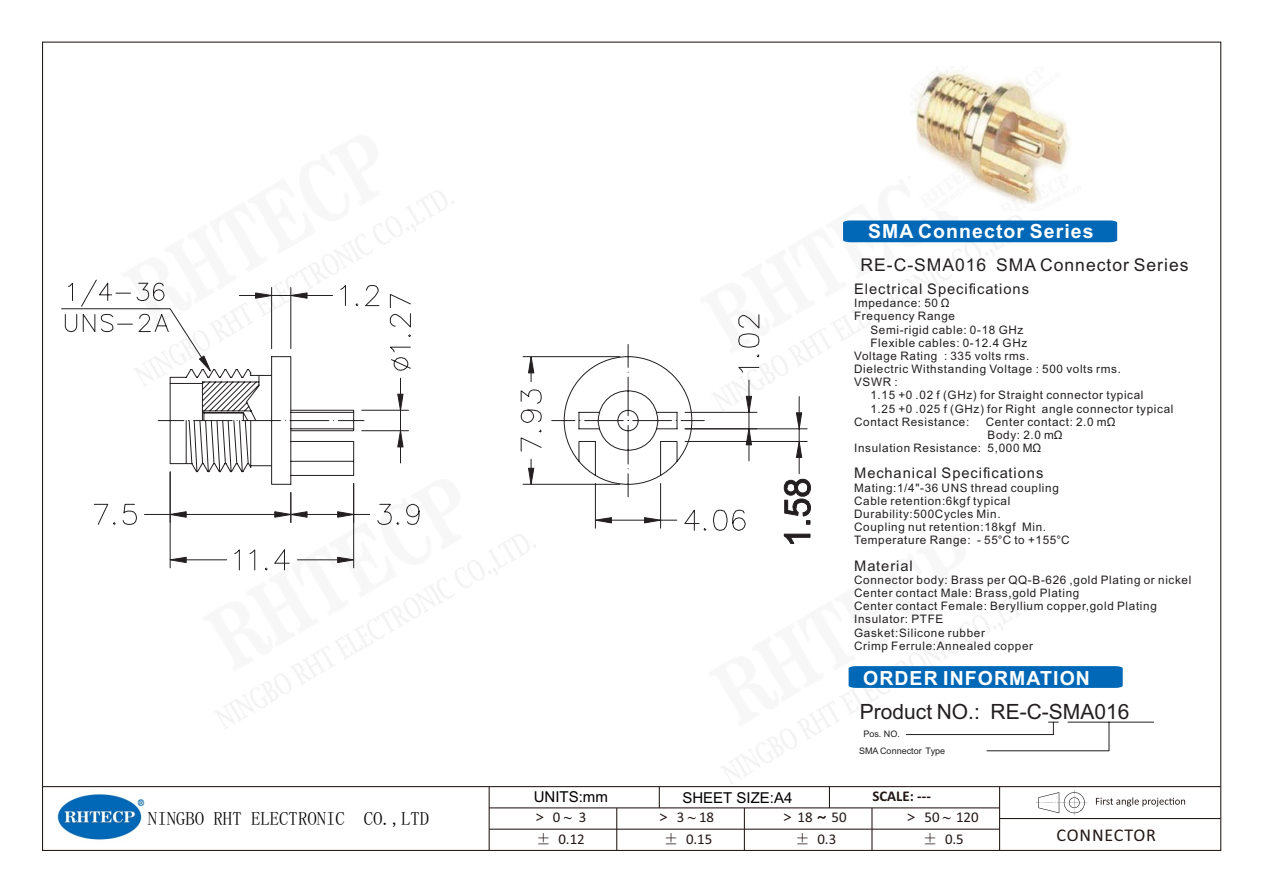
<style>
.page{position:relative;width:1262px;height:893px;background:#fff}
.page>*{position:absolute;margin:0;border:0;box-sizing:border-box;transform-origin:0 0}
.t1{font:21px "Arial";color:#231f20}
.t2{font:700 19.5px "Arial";letter-spacing:.055em;color:#fff}
.t3{font:18.75px "Sim Sun";color:#000}
.t4{font:18px "Calibri";letter-spacing:.045em;color:#231916}
.t5{font:17.55px "Arial";letter-spacing:.055em;color:#231f20}
.t6{font:15px "Arial Unicode MS";color:#000}
.t7{font:14.85px/21.6px "Calibri";color:#231916;text-align:center}
.t8{font:700 14.85px "Calibri";color:#231916}
.t9{font:14.7px "Arial Unicode MS";letter-spacing:.065em;color:#231f20}
.t10{font:11.7px/13.2px "Arial";letter-spacing:.055em;color:#231f20}
.t11{font:9px "Arial";color:#231f20}
.s1{font-family:"Microsoft Ya Hei"}
.s2{font-family:"Times New Roman";font-weight:700}
.s3{font-family:"Sim Sun"}
.s4{font-family:"Microsoft Ya Hei";font-weight:700}
</style>
<div class="page">
<hr style="left:489px;top:807px;width:510px;height:1px;background:#231916">
<hr style="left:43px;top:786px;width:1177px;height:1px;background:#231916">
<hr style="left:489px;top:828px;width:510px;height:1px;background:#231916">
<hr style="left:999px;top:786px;width:1px;height:64px;background:#231916">
<hr style="left:488px;top:786px;width:2px;height:64px;background:#231916">
<hr style="left:616px;top:807px;width:1px;height:43px;background:#231916">
<hr style="left:744px;top:807px;width:1px;height:43px;background:#231916">
<hr style="left:871px;top:807px;width:1px;height:43px;background:#231916">
<svg style="left:659px;top:786px;width:1px;height:21px"></svg>
<svg style="left:829px;top:786px;width:1px;height:21px"></svg>
<svg style="left:1036px;top:790px;width:51px;height:25px"></svg>
<hr style="left:999px;top:818px;width:221px;height:1px;background:#231916">
<svg style="left:1096px;top:797px;width:89px;height:9px"></svg>
<img style="left:57px;top:794px;width:88px;height:46px">
<div style="left:843px;top:220px;width:274px;height:22px;background:#0168b7"></div>
<svg style="left:848px;top:666px;width:274px;height:22px;background:#046ab7"></svg>
<svg style="left:783px;top:533px;width:27px;height:11px"></svg>
<svg style="left:61px;top:279px;width:747px;height:163px"></svg>
<svg style="left:783px;top:412px;width:28px;height:112px"></svg>
<svg style="left:144px;top:287px;width:616px;height:284px"></svg>
<svg style="left:93px;top:343px;width:612px;height:182px"></svg>
<svg style="left:986px;top:721px;width:168px;height:30px"></svg>
<hr style="left:906px;top:734px;width:147px;height:1px;background:#231f20">
<img style="left:915px;top:70px;width:155px;height:140px">
<h3 class="t3" style="left:148px;top:808px;width:283px">NINGBO RHT ELECTRONIC CO.,LTD</h3>
<h2 class="t2" style="left:868px;top:224px;width:227px">SMA Connector Series</h2>
<h3 class="t5" style="left:860px;top:258px;width:329px">RE-C-SMA016 SMA Connector Series</h3>
<p class="t9" style="left:854px;top:283px;width:176px">Electrical Specifications</p>
<p class="t10" style="left:854px;top:297px;width:97px">Impedance: 50 Ω</p>
<p class="t10" style="left:854px;top:311px;width:102px">Frequency Range</p>
<p class="t10" style="left:870px;top:324px;width:154px">Semi-rigid cable: 0-18 GHz</p>
<p class="t10" style="left:870px;top:337px;width:158px">Flexible cables: 0-12.4 GHz</p>
<p class="t10" style="left:854px;top:350px;width:177px">Voltage Rating : 335 volts rms.</p>
<p class="t10" style="left:854px;top:363px;width:268px">Dielectric Withstanding Voltage : 500 volts rms.</p>
<p class="t10" style="left:854px;top:376px;width:45px">VSWR :</p>
<p class="t10" style="left:870px;top:390px;width:274px">1.15 +0 .02 f (GHz) for Straight connector typical</p>
<p class="t10" style="left:870px;top:403px;width:304px">1.25 +0 .025 f (GHz) for Right angle connector typical</p>
<p class="t10" style="left:854px;top:416px;width:117px">Contact Resistance:</p>
<p class="t10" style="left:985px;top:416px;width:131px">Center contact: 2.0 mΩ</p>
<p class="t10" style="left:987px;top:429px;width:77px">Body: 2.0 mΩ</p>
<p class="t10" style="left:854px;top:442px;width:188px">Insulation Resistance: 5,000 MΩ</p>
<p class="t10" style="left:854px;top:482px;width:217px">Mating:1/4"-36 UNS thread coupling Cable retention:6kgf typical Durability:500Cycles Min.<br>Coupling nut retention:18kgf Min.<br>Temperature Range: - 55°C to +155°C</p>
<p class="t10" style="left:854px;top:574px;width:339px">Connector body: Brass per QQ-B-626 ,gold Plating or nickel Center contact Male: Brass,gold Plating<br>Center contact Female: Beryllium copper,gold Plating Insulator: PTFE<br>Gasket:Silicone rubber<br>Crimp Ferrule:Annealed copper</p>
<p class="t9" style="left:854px;top:467px;width:191px">Mechanical Specifications</p>
<p class="t9" style="left:854px;top:560px;width:60px">Material</p>
<h2 class="t2" style="left:863px;top:671px;width:228px">ORDER INFORMATION</h2>
<h1 class="t1" style="left:859px;top:704px;width:271px">Product NO.: RE-C-SMA016</h1>
<p class="t11" style="left:863px;top:730px;width:38px">Pos. NO.</p>
<p class="t6" style="left:533px;top:791px;width:76px">UNITS:mm</p>
<p class="t6" style="left:682px;top:792px;width:112px">SHEET SIZE:A4</p>
<p class="t11" style="left:859px;top:747px;width:88px">SMA Connector Type</p>
<p class="t8" style="left:872px;top:789px;width:60px">SCALE: ---</p>
<p class="t7" style="left:534px;top:807px;width:53px;text-align:left"><span class="s1">&gt;</span>0 <span class="s2">~</span>3 <span class="s3">±</span> 0.12</p>
<p class="t7" style="left:658px;top:807px;width:57px"><span class="s1">&gt;</span> 3 <span class="s2">~</span>18 <span class="s3">±</span> 0.15</p>
<p class="t7" style="left:782px;top:807px;width:66px"><span class="s1">&gt;</span> 18 <span class="s4">~</span> 50 <span class="s3">±</span> 0.3</p>
<p class="t7" style="left:906px;top:807px;width:74px"><span class="s1">&gt;</span> 50 <span class="s2">~</span> 120 <span class="s3">±</span> 0.5</p>
<h3 class="t4" style="left:1056px;top:827px;width:101px">CONNECTOR</h3>
</div>
